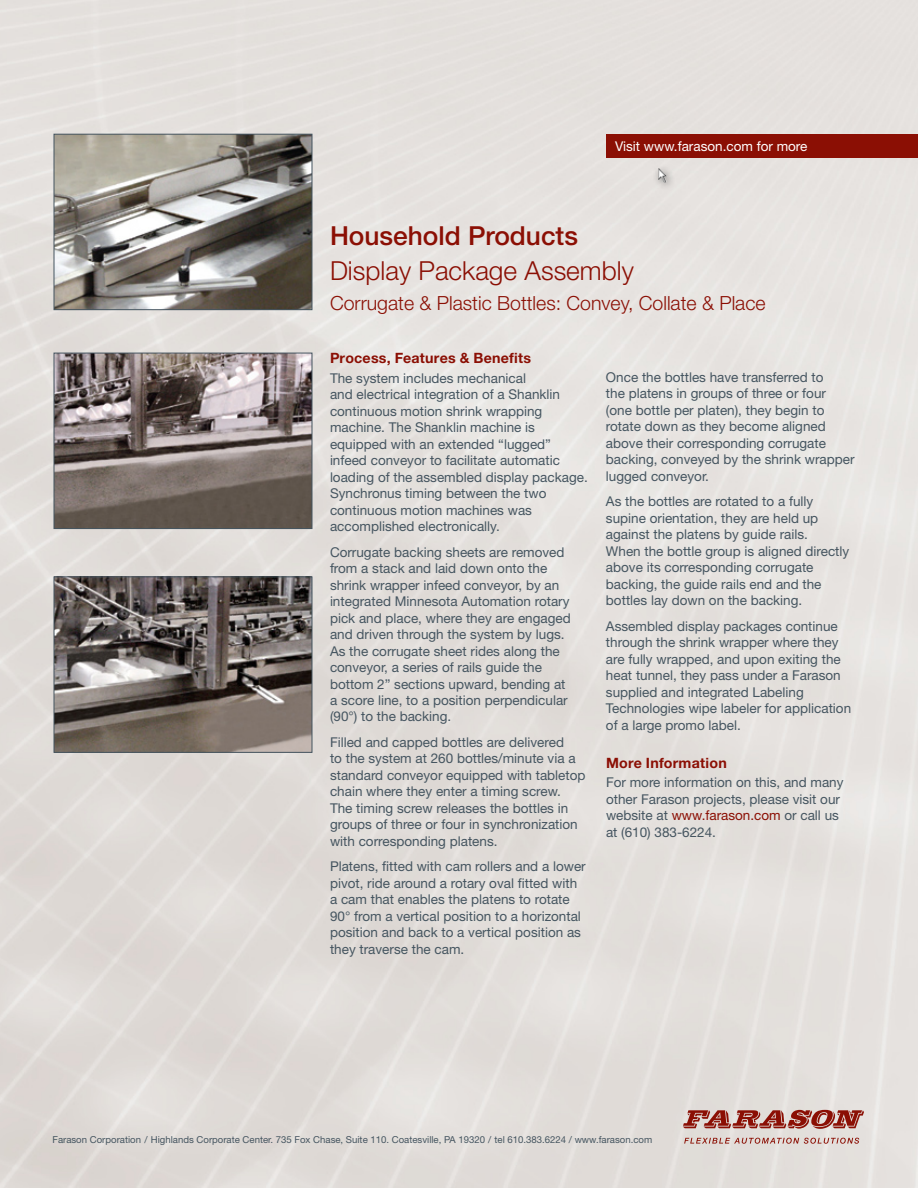
<style>
.page{position:relative;width:918px;height:1188px;background:#fff}
.page>*{position:absolute;margin:0;border:0;box-sizing:border-box;transform-origin:0 0}
.t1{font:300 26.25px "Helvetica Neue LT Std";color:#8b0f04}
.t2{font:500 26.25px "Helvetica Neue LT Std";color:#8b0f04}
.t3{font:300 19.5px "Helvetica Neue LT Std";color:#8b0f04}
.t4{font:700 14.25px "Helvetica Neue LT Std";letter-spacing:.015em;color:#8b0f04}
.t5{font:13.5px/16.5px "Helvetica Neue LT Std";color:#455560}
.t6{font:13.5px "Helvetica Neue LT Std";color:#fff}
.t7{font:9.6px "Helvetica Neue LT Std";color:#455560}
.s1{color:#8b0f04}
</style>
<div class="page">
<img style="left:0;top:0;width:918px;height:1188px">
<svg style="left:683px;top:1110px;width:181px;height:19px"></svg>
<svg style="left:684px;top:1138px;width:175px;height:6px"></svg>
<img style="left:56px;top:136px;width:254px;height:172px">
<div style="left:54px;top:134px;width:258px;height:176px;border:1px solid #455560"></div>
<img style="left:56px;top:355px;width:254px;height:172px">
<div style="left:54px;top:353px;width:258px;height:176px;border:1px solid #455560"></div>
<img style="left:56px;top:579px;width:254px;height:172px">
<div style="left:54px;top:577px;width:258px;height:176px;border:1px solid #455560"></div>
<div style="left:652px;top:162px;width:25px;height:29px;background:#000;opacity:.4"></div>
<img style="left:658px;top:168px;width:9px;height:15px">
<div style="left:606px;top:134px;width:312px;height:24px;background:#8b0f04"></div>
<p class="t6" style="left:615px;top:138px;width:194px">Visit www.farason.com for more</p>
<h1 class="t2" style="left:330px;top:220px;width:250px">Household Products</h1>
<h1 class="t1" style="left:330px;top:254px;width:305px">Display Package Assembly</h1>
<h2 class="t3" style="left:330px;top:291px;width:437px">Corrugate &amp; Plastic Bottles: Convey, Collate &amp; Place</h2>
<p class="t4" style="left:330px;top:349px;width:203px">Process, Features &amp; Benefits</p>
<p class="t5" style="left:330px;top:369px;width:259px">The system includes mechanical<br>and electrical integration of a Shanklin continuous motion shrink wrapping machine. The Shanklin machine is equipped with an extended “lugged” infeed conveyor to facilitate automatic loading of the assembled display package.<br>Synchronus timing between the two continuous motion machines was accomplished electronically.</p>
<p class="t5" style="left:330px;top:543px;width:242px">Corrugate backing sheets are removed from a stack and laid down onto the shrink wrapper infeed conveyor, by an integrated Minnesota Automation rotary pick and place, where they are engaged and driven through the system by lugs.<br>As the corrugate sheet rides along the conveyor, a series of rails guide the bottom 2” sections upward, bending at a score line, to a position perpendicular (90°) to the backing.</p>
<p class="t5" style="left:330px;top:734px;width:257px">Filled and capped bottles are delivered<br>to the system at 260 bottles/minute via a standard conveyor equipped with tabletop chain where they enter a timing screw.<br>The timing screw releases the bottles in groups of three or four in synchronization with corresponding platens.</p>
<p class="t5" style="left:330px;top:858px;width:257px">Platens, fitted with cam rollers and a lower pivot, ride around a rotary oval fitted with a cam that enables the platens to rotate 90° from a vertical position to a horizontal position and back to a vertical position as they traverse the cam.</p>
<p class="t5" style="left:606px;top:369px;width:250px">Once the bottles have transferred to<br>the platens in groups of three or four (one bottle per platen), they begin to rotate down as they become aligned above their corresponding corrugate backing, conveyed by the shrink wrapper lugged conveyor.</p>
<p class="t5" style="left:606px;top:493px;width:245px">As the bottles are rotated to a fully supine orientation, they are held up against the platens by guide rails.<br>When the bottle group is aligned directly above its corresponding corrugate backing, the guide rails end and the bottles lay down on the backing.</p>
<p class="t5" style="left:606px;top:618px;width:247px">Assembled display packages continue through the shrink wrapper where they are fully wrapped, and upon exiting the heat tunnel, they pass under a Farason supplied and integrated Labeling Technologies wipe labeler for application of a large promo label.</p>
<p class="t4" style="left:606px;top:754px;width:122px">More Information</p>
<p class="t5" style="left:606px;top:774px;width:239px">For more information on this, and many other Farason projects, please visit our website at <span class="s1">www.farason.com</span> or call us at (610) 383-6224.</p>
<p class="t7" style="left:52px;top:1134px;width:601px">Farason Corporation / Highlands Corporate Center. 735 Fox Chase, Suite 110. Coatesville, PA 19320 / tel 610.383.6224 / www.farason.com</p>
</div>
